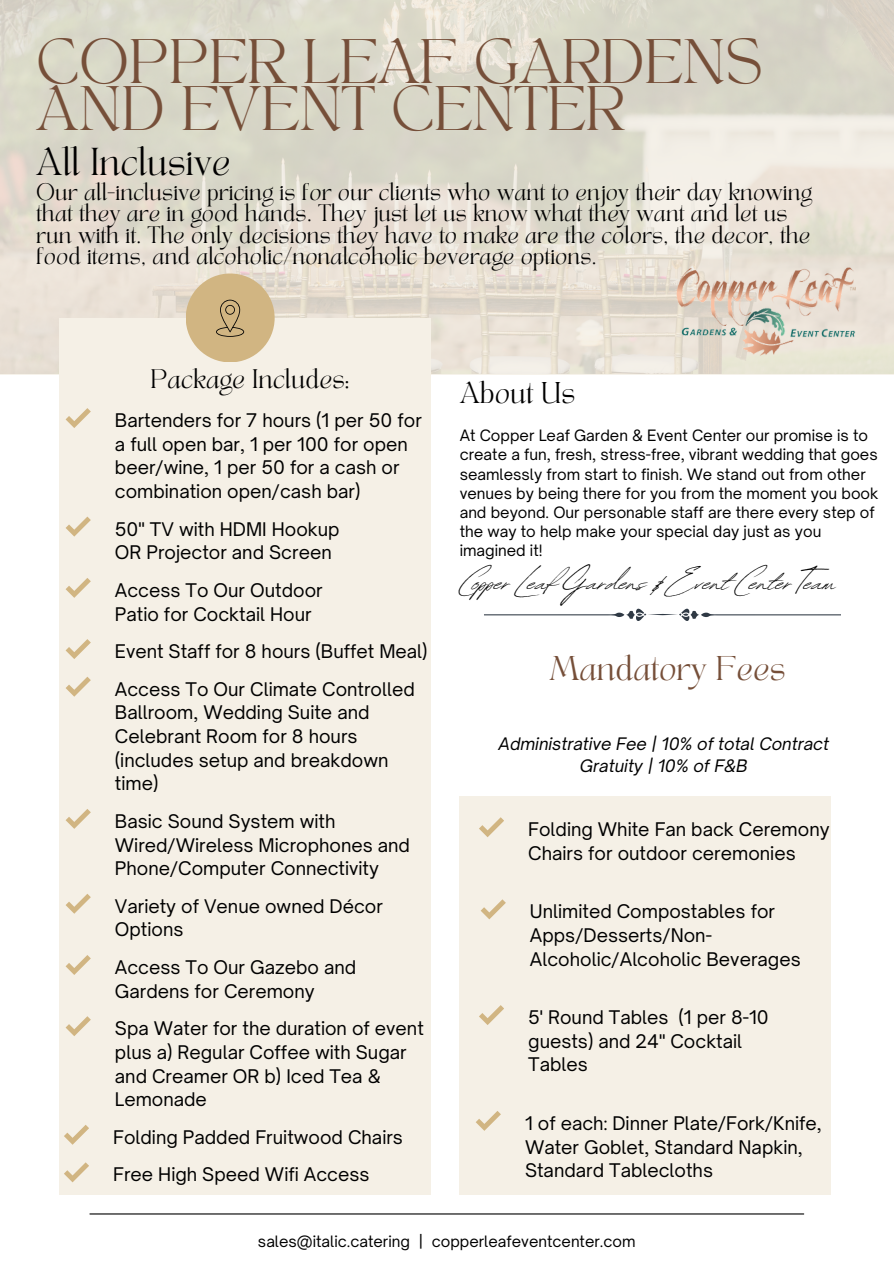
<style>
.page{position:relative;width:894px;height:1264px;background:#fff}
.page>*{position:absolute;margin:0;border:0;box-sizing:border-box;transform-origin:0 0}
.t1{font:43.95px/46.8px "TANAEGEAN";color:#764f39}
.t2{font:39px "Revive 80 Signature";color:#000}
.t3{font:27.15px "TANAEGEAN";color:#000}
.t4{font:24px "TANAEGEAN";color:#764f39}
.t5{font:21px "TANAEGEAN";color:#000}
.t6{font:18.75px "TANAEGEAN";color:#000}
.t7{font:18px/23.7px "Open Sauce One";color:#000}
.t8{font:16.65px/21.3px "TANAEGEAN";color:#000}
.t9{font:italic 16.5px "Open Sauce One";color:#000}
.t10{font:15px/19.2px "Open Sauce One";color:#000}
</style>
<div class="page">
<svg style="left:0;top:0;width:893px;height:375px;background:#e0dccf"></svg>
<hr style="left:90px;top:1213px;width:713px;height:1px;background:#000">
<div style="left:59px;top:318px;width:371px;height:876px;background:#f5f0e6"></div>
<div style="left:186px;top:273px;width:88px;height:89px;background:#d1b582;border-radius:50%"></div>
<svg style="left:66px;top:677px;width:24px;height:19px"></svg>
<svg style="left:66px;top:578px;width:24px;height:20px"></svg>
<svg style="left:66px;top:955px;width:24px;height:20px"></svg>
<svg style="left:66px;top:809px;width:24px;height:19px"></svg>
<svg style="left:216px;top:300px;width:28px;height:37px"></svg>
<svg style="left:66px;top:516px;width:24px;height:20px"></svg>
<svg style="left:66px;top:894px;width:24px;height:19px"></svg>
<svg style="left:64px;top:1125px;width:25px;height:19px"></svg>
<div style="left:459px;top:796px;width:372px;height:398px;background:#f5f0e6"></div>
<svg style="left:479px;top:1005px;width:24px;height:20px"></svg>
<svg style="left:66px;top:639px;width:24px;height:20px"></svg>
<svg style="left:66px;top:1016px;width:24px;height:20px"></svg>
<svg style="left:66px;top:408px;width:24px;height:20px"></svg>
<svg style="left:480px;top:899px;width:25px;height:20px"></svg>
<svg style="left:476px;top:1111px;width:24px;height:19px"></svg>
<svg style="left:484px;top:608px;width:356px;height:13px"></svg>
<svg style="left:479px;top:817px;width:24px;height:20px"></svg>
<svg style="left:64px;top:1162px;width:25px;height:20px"></svg>
<img style="left:674px;top:266px;width:187px;height:90px">
<p class="t1" style="left:36px;top:45px;width:727px">COPPER LEAF GARDENS<br>AND EVENT CENTER</p>
<h5 class="t3" style="left:36px;top:146px;width:196px">All Inclusive</h5>
<h5 class="t8" style="left:36px;top:184px;width:776px">Our all-inclusive pricing is for our clients who want to enjoy their day knowing that they are in good hands. They just let us know what they want and let us run with it. The only decisions they have to make are the colors, the decor, the food items, and alcoholic/nonalcoholic beverage options.</h5>
<h5 class="t6" style="left:150px;top:368px;width:200px">Package Includes:</h5>
<p class="t7" style="left:115px;top:408px;width:308px">Bartenders for 7 hours (1 per 50 for a full open bar, 1 per 100 for open beer/wine, 1 per 50 for a cash or combination open/cash bar)</p>
<p class="t7" style="left:115px;top:517px;width:226px">50" TV with HDMI Hookup<br>OR Projector and Screen</p>
<h1 class="t7" style="left:115px;top:578px;width:209px">Access To Our Outdoor<br>Patio for Cocktail Hour</h1>
<p class="t7" style="left:115px;top:639px;width:314px">Event Staff for 8 hours (Buffet Meal)</p>
<p class="t7" style="left:115px;top:677px;width:301px">Access To Our Climate Controlled<br>Ballroom, Wedding Suite and<br>Celebrant Room for 8 hours (includes setup and breakdown time)</p>
<p class="t7" style="left:115px;top:809px;width:296px">Basic Sound System with<br>Wired/Wireless Microphones and<br>Phone/Computer Connectivity</p>
<h5 class="t7" style="left:115px;top:894px;width:269px">Variety of Venue owned Décor<br>Options</h5>
<h6 class="t7" style="left:115px;top:955px;width:243px">Access To Our Gazebo and<br>Gardens for Ceremony</h6>
<h5 class="t7" style="left:115px;top:1016px;width:310px">Spa Water for the duration of event plus a) Regular Coffee with Sugar and Creamer OR b) Iced Tea &amp;<br>Lemonade</h5>
<p class="t7" style="left:113px;top:1125px;width:291px">Folding Padded Fruitwood Chairs</p>
<p class="t7" style="left:113px;top:1162px;width:258px">Free High Speed Wifi Access</p>
<p class="t5" style="left:459px;top:380px;width:117px">About Us</p>
<h5 class="t10" style="left:459px;top:426px;width:420px">At Copper Leaf Garden &amp; Event Center our promise is to create a fun, fresh, stress-free, vibrant wedding that goes seamlessly from start to finish. We stand out from other venues by being there for you from the moment you book and beyond. Our personable staff are there every step of the way to help make your special day just as you imagined it!</h5>
<p class="t2" style="left:459px;top:552px;width:377px">Cop er Leaf Gardens &amp;EventCenter Team</p>
<p class="t4" style="left:549px;top:654px;width:238px">Mandatory Fees</p>
<h5 class="t9" style="left:498px;top:734px;width:332px">Administrative Fee | 10% of total Contract</h5>
<h4 class="t9" style="left:579px;top:755px;width:169px">Gratuity | 10% of F&amp;B</h4>
<h5 class="t7" style="left:528px;top:817px;width:303px">Folding White Fan back Ceremony<br>Chairs for outdoor ceremonies</h5>
<h5 class="t7" style="left:530px;top:899px;width:272px">Unlimited Compostables for<br>Apps/Desserts/Non-<br>Alcoholic/Alcoholic Beverages</h5>
<h5 class="t7" style="left:528px;top:1005px;width:242px">5' Round Tables (1 per 8-10 guests) and 24" Cocktail<br>Tables</h5>
<p class="t7" style="left:525px;top:1111px;width:298px">1 of each: Dinner Plate/Fork/Knife,<br>Water Goblet, Standard Napkin,<br>Standard Tablecloths</p>
<h5 class="t10" style="left:258px;top:1231px;width:379px">sales@italic.catering | copperleafeventcenter.com</h5>
</div>
